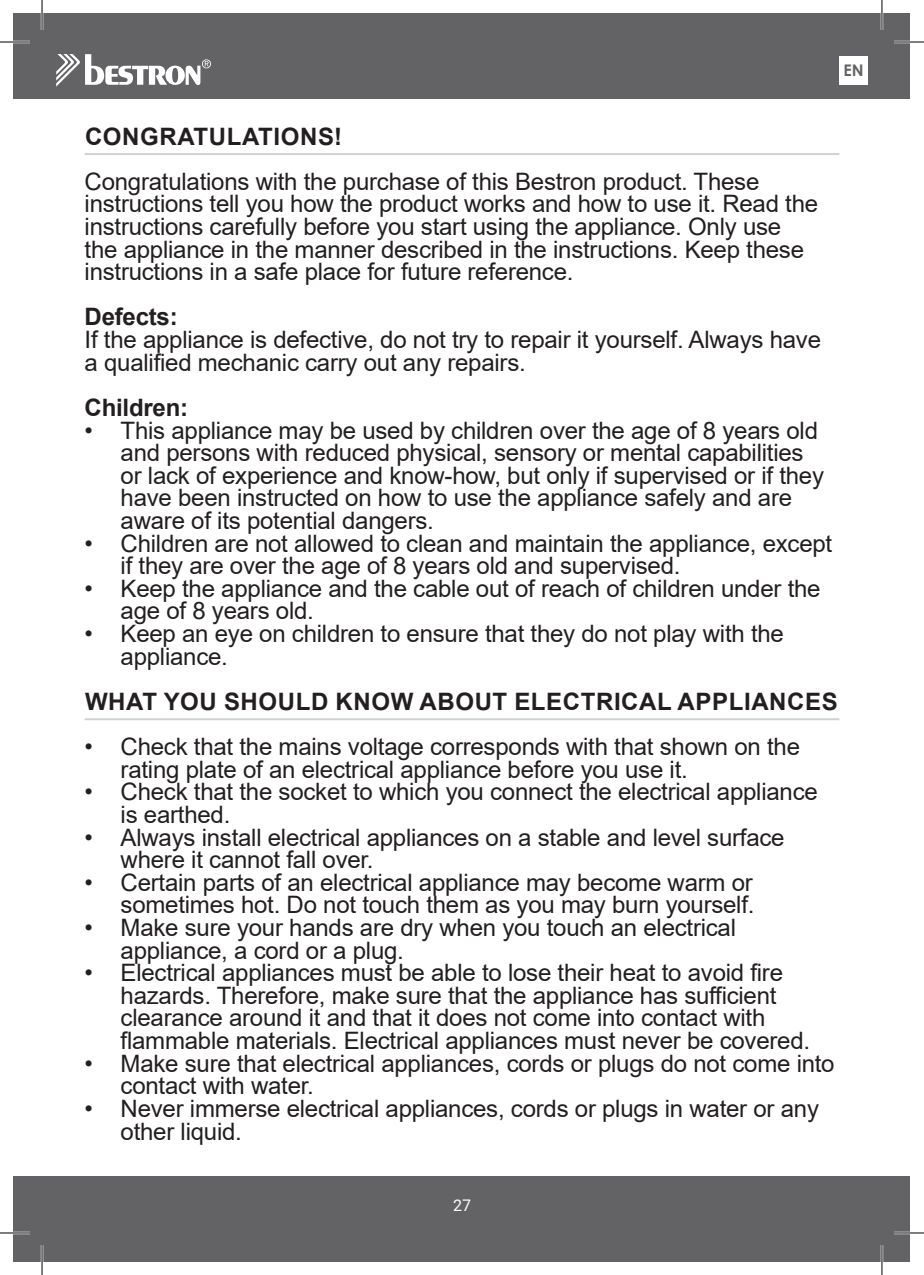
<style>
.page{position:relative;width:924px;height:1275px;background:#fff}
.page>*{position:absolute;margin:0;border:0;box-sizing:border-box;transform-origin:0 0}
.t1{font:24px/22.6px "Arial";letter-spacing:-.01em;color:#231f20}
.t2{font:700 24px "Arial";letter-spacing:.025em;color:#231f20}
.t3{font:700 24px "Arial";letter-spacing:-.01em;color:#231f20}
.t4{font:16px "Roboto";color:#fff}
.t5{font:700 16px "Century Gothic";color:#636366}
</style>
<div class="page">
<hr style="left:85px;top:153px;width:754px;height:2px;background:#d1d2d4">
<hr style="left:85px;top:718px;width:754px;height:2px;background:#d1d2d4">
<div style="left:14px;top:14px;width:895px;height:85px;background:#636366"></div>
<div style="left:14px;top:1176px;width:895px;height:85px;background:#636366"></div>
<svg style="left:56px;top:54px;width:155px;height:33px"></svg>
<div style="left:839px;top:56px;width:28px;height:29px;background:#fff"></div>
<hr style="left:0;top:41px;width:30px;height:2px;background:#fff">
<hr style="left:893px;top:41px;width:30px;height:2px;background:#fff">
<hr style="left:0;top:1231px;width:30px;height:3px;background:#fff">
<hr style="left:893px;top:1231px;width:30px;height:3px;background:#fff">
<hr style="left:41px;top:0;width:2px;height:30px;background:#fff">
<hr style="left:41px;top:1245px;width:2px;height:30px;background:#fff">
<hr style="left:880px;top:0;width:2px;height:30px;background:#fff">
<hr style="left:880px;top:1245px;width:2px;height:30px;background:#fff">
<hr style="left:0;top:42px;width:30px;height:1px;background:#000">
<hr style="left:893px;top:42px;width:30px;height:1px;background:#000">
<hr style="left:0;top:1232px;width:30px;height:1px;background:#000">
<hr style="left:893px;top:1232px;width:30px;height:1px;background:#000">
<hr style="left:42px;top:0;width:1px;height:30px;background:#000">
<hr style="left:42px;top:1245px;width:1px;height:30px;background:#000">
<hr style="left:881px;top:0;width:1px;height:30px;background:#000">
<hr style="left:881px;top:1245px;width:1px;height:30px;background:#000">
<p class="t5" style="left:843px;top:65px;width:22px">EN</p>
<p class="t2" style="left:85px;top:127px;width:259px">CONGRATULATIONS!</p>
<p class="t1" style="left:85px;top:172px;width:734px">Congratulations with the purchase of this Bestron product. These instructions tell you how the product works and how to use it. Read the instructions carefully before you start using the appliance. Only use the appliance in the manner described in the instructions. Keep these instructions in a safe place for future reference.</p>
<p class="t3" style="left:85px;top:308px;width:95px">Defects:</p>
<p class="t1" style="left:85px;top:330px;width:737px">If the appliance is defective, do not try to repair it yourself. Always have a qualified mechanic carry out any repairs.</p>
<p class="t3" style="left:85px;top:398px;width:105px">Children:</p>
<p class="t1" style="left:121px;top:421px;width:704px;text-indent:-36px">• This appliance may be used by children over the age of 8 years old and persons with reduced physical, sensory or mental capabilities or lack of experience and know-how, but only if supervised or if they have been instructed on how to use the appliance safely and are aware of its potential dangers.</p>
<p class="t1" style="left:121px;top:534px;width:712px;text-indent:-36px">• Children are not allowed to clean and maintain the appliance, except if they are over the age of 8 years old and supervised.</p>
<p class="t1" style="left:121px;top:579px;width:701px;text-indent:-36px">• Keep the appliance and the cable out of reach of children under the age of 8 years old.</p>
<p class="t1" style="left:121px;top:624px;width:664px;text-indent:-36px">• Keep an eye on children to ensure that they do not play with the appliance.</p>
<p class="t2" style="left:85px;top:692px;width:754px">WHAT YOU SHOULD KNOW ABOUT ELECTRICAL APPLIANCES</p>
<p class="t1" style="left:121px;top:737px;width:680px;text-indent:-36px">• Check that the mains voltage corresponds with that shown on the rating plate of an electrical appliance before you use it.</p>
<p class="t1" style="left:121px;top:783px;width:698px;text-indent:-36px">• Check that the socket to which you connect the electrical appliance is earthed.</p>
<p class="t1" style="left:121px;top:828px;width:665px;text-indent:-36px">• Always install electrical appliances on a stable and level surface where it cannot fall over.</p>
<p class="t1" style="left:85px;top:873px;width:671px;text-align:right">• Certain parts of an electrical appliance may become warm or sometimes hot. Do not touch them as you may burn yourself.</p>
<p class="t1" style="left:121px;top:918px;width:616px;text-indent:-36px">• Make sure your hands are dry when you touch an electrical appliance, a cord or a plug.</p>
<p class="t1" style="left:121px;top:963px;width:690px;text-indent:-36px">• Electrical appliances must be able to lose their heat to avoid fire hazards. Therefore, make sure that the appliance has sufficient clearance around it and that it does not come into contact with flammable materials. Electrical appliances must never be covered.</p>
<p class="t1" style="left:121px;top:1054px;width:715px;text-indent:-36px">• Make sure that electrical appliances, cords or plugs do not come into contact with water.</p>
<p class="t1" style="left:121px;top:1099px;width:699px;text-indent:-36px">• Never immerse electrical appliances, cords or plugs in water or any other liquid.</p>
<p class="t4" style="left:453px;top:1198px;width:19px">27</p>
</div>
